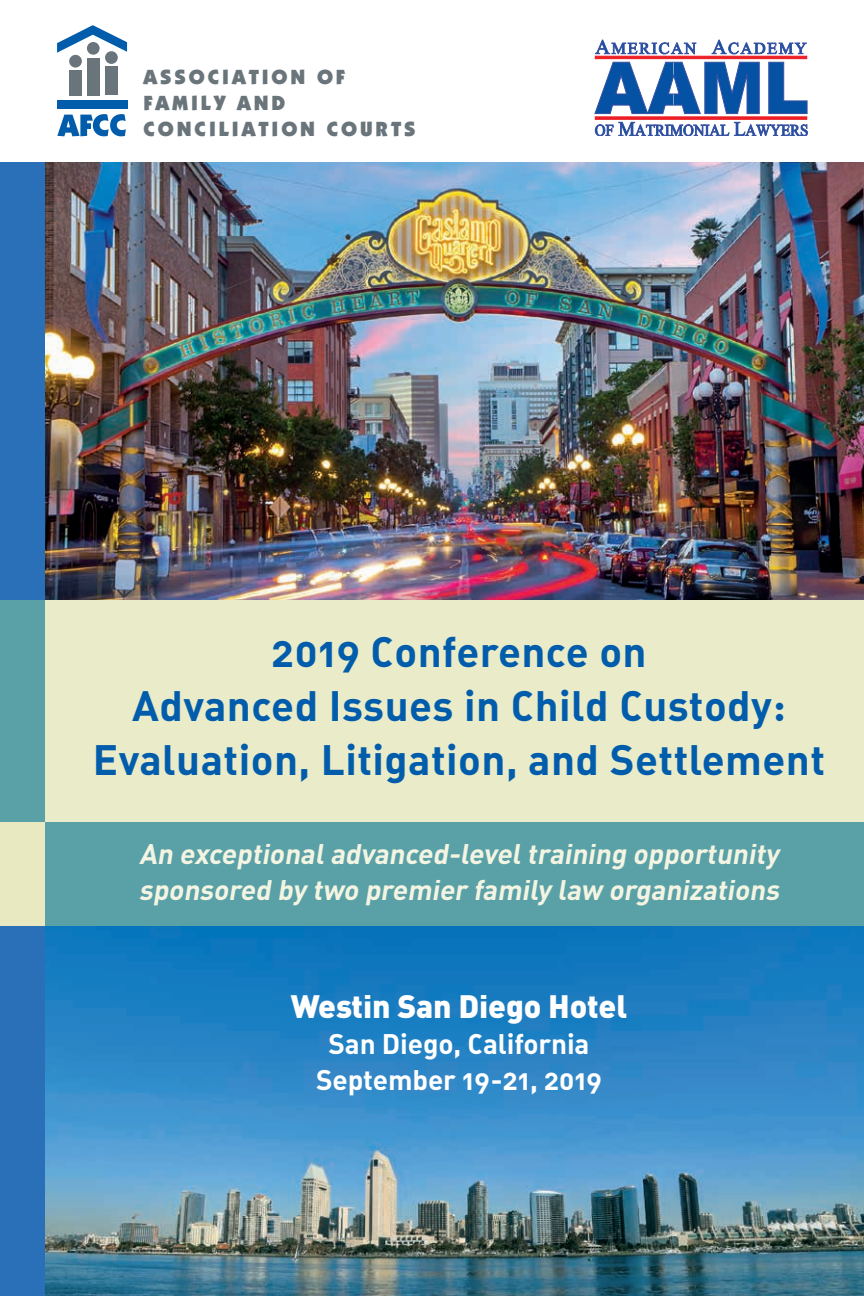
<style>
.page{position:relative;width:864px;height:1296px;background:#fff}
.page>*{position:absolute;margin:0;border:0;box-sizing:border-box;transform-origin:0 0}
.t1{font:42px/54px "DIN Bold Alternate";letter-spacing:.01em;color:#015dab;text-align:center}
.t2{font:900 32px "DIN";letter-spacing:-.005em;color:#fff}
.t3{font:italic 700 28px/36px "DIN";color:#f4f4e2}
.t4{font:28px/36px "DIN Bold Alternate";letter-spacing:-.005em;color:#fff;text-align:center}
.t5{font:900 20.6px/25.8px "Itc Kabel";letter-spacing:.14em;color:#6a747b}
</style>
<div class="page">
<img style="left:45px;top:926px;width:819px;height:370px">
<svg style="left:595px;top:122px;width:213px;height:14px"></svg>
<svg style="left:595px;top:40px;width:211px;height:14px"></svg>
<div style="left:595px;top:56px;width:212px;height:3px;background:#ee1d23;border:1px solid #ee1d23"></div>
<hr style="left:595px;top:117px;width:212px;height:2px;background:#ee1d23">
<svg style="left:595px;top:62px;width:212px;height:52px"></svg>
<div style="left:57px;top:101px;width:71px;height:8px;background:#015dab"></div>
<svg style="left:57px;top:25px;width:70px;height:28px"></svg>
<svg style="left:57px;top:114px;width:69px;height:22px"></svg>
<div style="left:87px;top:58px;width:13px;height:37px;background:#6a747b"></div>
<div style="left:69px;top:70px;width:13px;height:25px;background:#6a747b"></div>
<div style="left:105px;top:67px;width:13px;height:28px;background:#6a747b"></div>
<div style="left:87px;top:42px;width:13px;height:13px;background:#6a747b;border-radius:50%"></div>
<div style="left:105px;top:51px;width:13px;height:13px;background:#6a747b;border-radius:50%"></div>
<div style="left:69px;top:55px;width:13px;height:13px;background:#6a747b;border-radius:50%"></div>
<div style="left:45px;top:822px;width:819px;height:104px;background:#5aa1a7"></div>
<div style="left:45px;top:600px;width:819px;height:222px;background:#eaebc8"></div>
<div style="left:0;top:600px;width:45px;height:222px;background:#5aa1a7"></div>
<div style="left:0;top:822px;width:45px;height:104px;background:#e8e9c1"></div>
<div style="left:0;top:926px;width:45px;height:370px;background:#2a70b8"></div>
<div style="left:0;top:162px;width:45px;height:438px;background:#2a70b8"></div>
<img style="left:45px;top:162px;width:819px;height:438px">
<p class="t5" style="left:144px;top:64px;width:274px">ASSOCIATION OF<br>FAMILY AND<br>CONCILIATION COURTS</p>
<h1 class="t1" style="left:93px;top:623px;width:734px">2019 Conference on<br>Advanced Issues in Child Custody:<br>Evaluation, Litigation, and Settlement</h1>
<p class="t3" style="left:139px;top:835px;width:647px">An exceptionaladvanced-leveltraining opportunity sponsored by two premier family law organizations</p>
<p class="t2" style="left:291px;top:985px;width:338px">Westin San Diego Hotel</p>
<p class="t4" style="left:316px;top:1025px;width:287px">San Diego, California<br>September 19-21, 2019</p>
</div>
